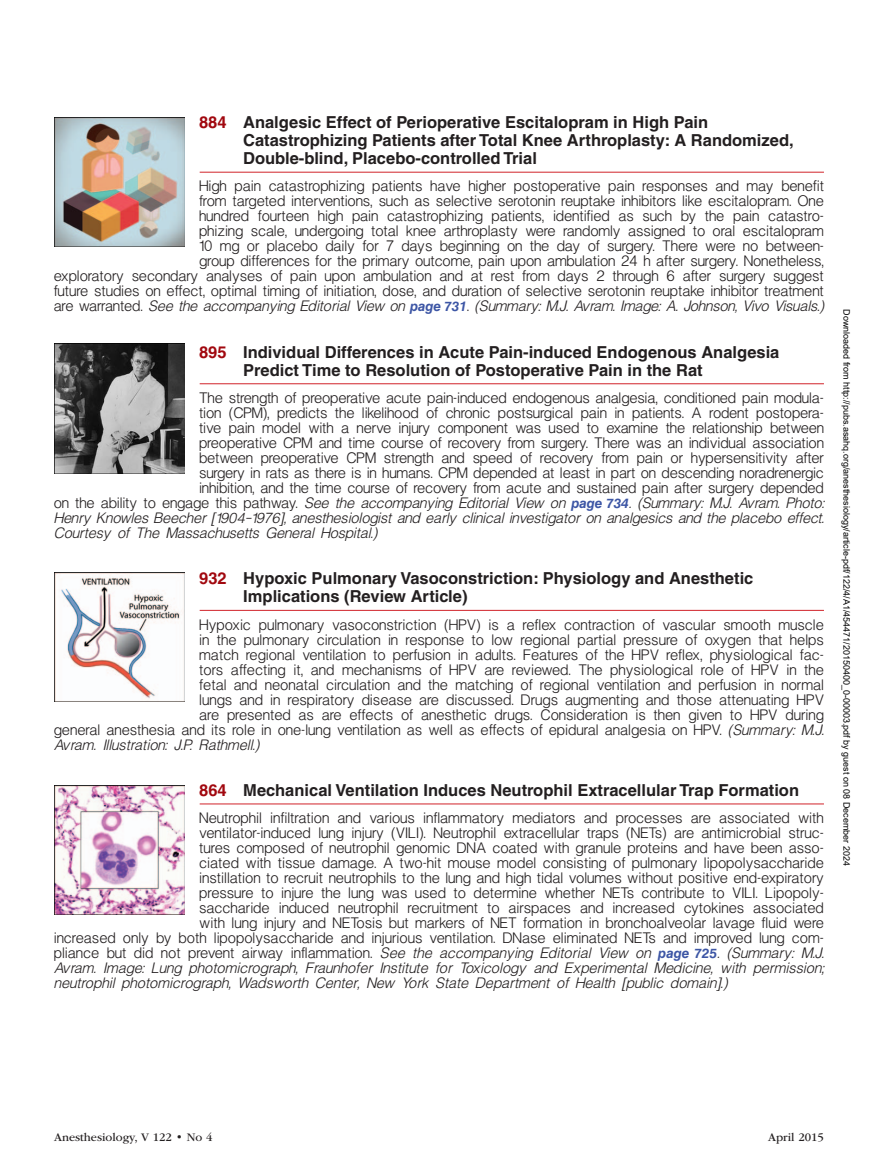
<style>
.page{position:relative;width:878px;height:1175px;background:#fff}
.page>*{position:absolute;margin:0;border:0;box-sizing:border-box;transform-origin:0 0}
.t1{font:700 16.5px/18px "Helvetica";color:#231f20}
.t2{font:300 13.5px/15px "Helvetica";letter-spacing:-.005em;color:#231f20;text-align:right}
.t3{font:italic 300 13.5px "Helvetica";color:#231f20}
.t4{font:12px "ITC Garamond Std";color:#231f20}
.t5{font:9px "Arial";color:#000}
.s1{color:#a1080f}
.s2{font-style:italic}
.s3{font-weight:700;font-style:italic;color:#3d56a5}
.s4{font-style:normal}
.s5{font-weight:700;color:#3d56a5}
</style>
<div class="page">
<hr style="left:200px;top:172px;width:624px;height:1px;background:#d1232a">
<hr style="left:200px;top:383px;width:624px;height:1px;background:#d1232a">
<hr style="left:200px;top:610px;width:624px;height:1px;background:#d1232a">
<hr style="left:200px;top:803px;width:624px;height:1px;background:#d1232a">
<img style="left:54px;top:343px;width:130px;height:130px">
<img style="left:55px;top:785px;width:129px;height:129px">
<img style="left:54px;top:117px;width:130px;height:130px">
<img style="left:55px;top:572px;width:129px;height:129px">
<p class="t1" style="left:243px;top:113px;width:552px;text-indent:-44px"><span class="s1">884</span> Analgesic Effect of Perioperative Escitalopram in High Pain<br>Catastrophizing Patients after Total Knee Arthroplasty: A Randomized,<br>Double-blind, Placebo-controlled Trial</p>
<p class="t2" style="left:54px;top:178px;width:771px">High pain catastrophizing patients have higher postoperative pain responses and may benefit<br>from targeted interventions, such as selective serotonin reuptake inhibitors like escitalopram. One<br>hundred fourteen high pain catastrophizing patients, identified as such by the pain catastro-<br>phizing scale, undergoing total knee arthroplasty were randomly assigned to oral escitalopram<br>10 mg or placebo daily for 7 days beginning on the day of surgery. There were no between-<br>group differences for the primary outcome, pain upon ambulation 24 h after surgery. Nonetheless,<br>exploratory secondary analyses of pain upon ambulation and at rest from days 2 through 6 after surgery suggest future studies on effect, optimal timing of initiation, dose, and duration of selective serotonin reuptake inhibitor treatment are warranted. <span class="s2">See the accompanying Editorial View on</span> <span class="s3">page 731</span>. <span class="s2">(Summary: M.J. Avram. Image: A. Johnson, Vivo Visuals.)</span></p>
<p class="t1" style="left:243px;top:343px;width:538px;text-indent:-44px"><span class="s1">895</span> Individual Differences in Acute Pain-induced Endogenous Analgesia<br>Predict Time to Resolution of Postoperative Pain in the Rat</p>
<p class="t2" style="left:199px;top:390px;width:626px">The strength of preoperative acute pain-induced endogenous analgesia, conditioned pain modula-</p>
<p class="t2" style="left:199px;top:405px;width:626px">tion (CPM), predicts the likelihood of chronic postsurgical pain in patients. A rodent postopera-</p>
<p class="t2" style="left:199px;top:420px;width:626px">tive pain model with a nerve injury component was used to examine the relationship between</p>
<p class="t2" style="left:199px;top:435px;width:626px">preoperative CPM and time course of recovery from surgery. There was an individual association</p>
<p class="t2" style="left:199px;top:450px;width:626px">between preoperative CPM strength and speed of recovery from pain or hypersensitivity after</p>
<p class="t2" style="left:199px;top:465px;width:626px">surgery in rats as there is in humans. CPM depended at least in part on descending noradrenergic</p>
<p class="t2" style="left:199px;top:480px;width:626px">inhibition, and the time course of recovery from acute and sustained pain after surgery depended</p>
<p class="t3" style="left:54px;top:494px;width:771px"><span class="s4">on the ability to engage this pathway.</span> See the accompanying Editorial View on <span class="s5">page 734</span>. (Summary: M.J. Avram. Photo:</p>
<p class="t3" style="left:54px;top:509px;width:771px">Henry Knowles Beecher [1904–1976], anesthesiologist and early clinical investigator on analgesics and the placebo effect.</p>
<p class="t3" style="left:54px;top:524px;width:325px">Courtesy of The Massachusetts General Hospital.)</p>
<p class="t1" style="left:243px;top:569px;width:511px;text-indent:-44px"><span class="s1">932</span> Hypoxic Pulmonary Vasoconstriction: Physiology and Anesthetic<br>Implications (Review Article)</p>
<p class="t2" style="left:199px;top:616px;width:626px">Hypoxic pulmonary vasoconstriction (HPV) is a reflex contraction of vascular smooth muscle</p>
<p class="t2" style="left:199px;top:631px;width:626px">in the pulmonary circulation in response to low regional partial pressure of oxygen that helps</p>
<p class="t2" style="left:199px;top:646px;width:626px">match regional ventilation to perfusion in adults. Features of the HPV reflex, physiological fac-</p>
<p class="t2" style="left:199px;top:661px;width:626px">tors affecting it, and mechanisms of HPV are reviewed. The physiological role of HPV in the</p>
<p class="t2" style="left:199px;top:676px;width:626px">fetal and neonatal circulation and the matching of regional ventilation and perfusion in normal</p>
<p class="t2" style="left:199px;top:691px;width:626px">lungs and in respiratory disease are discussed. Drugs augmenting and those attenuating HPV</p>
<p class="t2" style="left:199px;top:706px;width:626px">are presented as are effects of anesthetic drugs. Consideration is then given to HPV during</p>
<p class="t2" style="left:54px;top:721px;width:771px">general anesthesia and its role in one-lung ventilation as well as effects of epidural analgesia on HPV. <span class="s2">(Summary: M.J.</span></p>
<p class="t3" style="left:54px;top:735px;width:207px">Avram. Illustration: J.P. Rathmell.)</p>
<p class="t1" style="left:199px;top:781px;width:601px"><span class="s1">864</span> Mechanical Ventilation Induces Neutrophil Extracellular Trap Formation</p>
<p class="t2" style="left:199px;top:810px;width:626px">Neutrophil infiltration and various inflammatory mediators and processes are associated with</p>
<p class="t2" style="left:199px;top:825px;width:626px">ventilator-induced lung injury (VILI). Neutrophil extracellular traps (NETs) are antimicrobial struc-</p>
<p class="t2" style="left:199px;top:840px;width:626px">tures composed of neutrophil genomic DNA coated with granule proteins and have been asso-</p>
<p class="t2" style="left:199px;top:855px;width:626px">ciated with tissue damage. A two-hit mouse model consisting of pulmonary lipopolysaccharide</p>
<p class="t2" style="left:199px;top:870px;width:626px">instillation to recruit neutrophils to the lung and high tidal volumes without positive end-expiratory</p>
<p class="t2" style="left:199px;top:885px;width:626px">pressure to injure the lung was used to determine whether NETs contribute to VILI. Lipopoly-</p>
<p class="t2" style="left:199px;top:900px;width:626px">saccharide induced neutrophil recruitment to airspaces and increased cytokines associated</p>
<p class="t2" style="left:199px;top:915px;width:626px">with lung injury and NETosis but markers of NET formation in bronchoalveolar lavage fluid were</p>
<p class="t2" style="left:54px;top:930px;width:771px">increased only by both lipopolysaccharide and injurious ventilation. DNase eliminated NETs and improved lung com-</p>
<p class="t3" style="left:54px;top:944px;width:771px"><span class="s4">pliance but did not prevent airway inflammation.</span> See the accompanying Editorial View on <span class="s5">page 725</span>. (Summary: M.J.</p>
<p class="t3" style="left:54px;top:959px;width:771px">Avram. Image: Lung photomicrograph, Fraunhofer Institute for Toxicology and Experimental Medicine, with permission;</p>
<p class="t3" style="left:54px;top:974px;width:675px">neutrophil photomicrograph, Wadsworth Center, New York State Department of Health [public domain].)</p>
<p class="t5" style="left:850px;top:309px;width:558px;rotate:90deg">Downloaded from http://pubs.asahq.org/anesthesiology/article-pdf/122/4/A1/454471/20150400_0-00003.pdf by guest on 08 December 2024</p>
<p class="t4" style="left:54px;top:1130px;width:160px">Anesthesiology, V 122 • No 4</p>
<p class="t4" style="left:768px;top:1130px;width:57px">April 2015</p>
</div>
